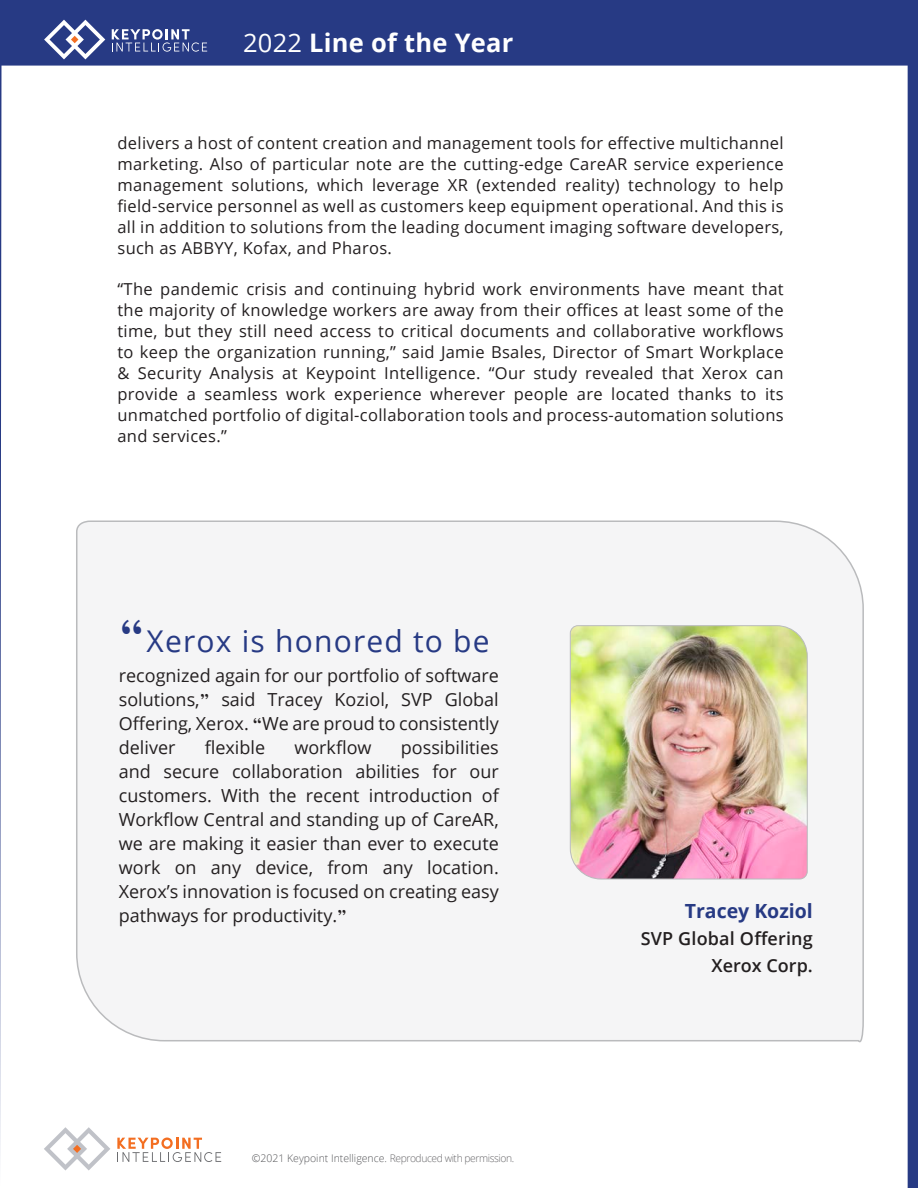
<style>
.page{position:relative;width:918px;height:1188px;background:#273a84}
.page>*{position:absolute;margin:0;border:0;box-sizing:border-box;transform-origin:0 0}
.t1{font:30px "Open Sans";letter-spacing:.04em;color:#273a84}
.t2{font:700 25.5px "Open Sans";letter-spacing:.01em;color:#fff}
.t3{font:700 19.5px "Open Sans";color:#273a84}
.t4{font:18px/24px "Open Sans";color:#231f20;text-align:justify}
.t5{font:600 18px/27px "Open Sans";letter-spacing:.01em;color:#231f20;text-align:right}
.t6{font:16.5px/21px "Open Sans";letter-spacing:.02em;color:#231f20;text-align:justify}
.t7{font:300 10.5px "Open Sans";letter-spacing:-.02em;color:#555659}
.s1{font-weight:400}
.s2{font-family:"Copperplate Gothic";font-weight:700;font-size:48px}
.s3{font-family:"Copperplate Gothic";font-weight:700}
.s4{color:#68676a}
</style>
<div class="page">
<div style="left:0;top:66px;width:908px;height:1122px;background:#fff"></div>
<svg style="left:44px;top:20px;width:61px;height:39px"></svg>
<svg style="left:112px;top:29px;width:95px;height:23px"></svg>
<svg style="left:44px;top:1127px;width:66px;height:44px;background:#ecebec"></svg>
<svg style="left:117px;top:1138px;width:104px;height:24px;background:#efdace"></svg>
<div style="left:75px;top:520px;width:790px;height:525px;background:#f5f5f6"></div>
<img style="left:569px;top:625px;width:239px;height:255px">
<h2 class="t2" style="left:243px;top:24px;width:272px"><span class="s1">2022</span> Line of the Year</h2>
<p class="t6" style="left:117px;top:132px;width:668px">delivers a host of content creation and management tools for effective multichannel marketing. Also of particular note are the cutting-edge CareAR service experience management solutions, which leverage XR (extended reality) technology to help field-service personnel as well as customers keep equipment operational. And this is all in addition to solutions from the leading document imaging software developers, such as ABBYY, Kofax, and Pharos.</p>
<p class="t6" style="left:117px;top:278px;width:668px">“The pandemic crisis and continuing hybrid work environments have meant that the majority of knowledge workers are away from their offices at least some of the time, but they still need access to critical documents and collaborative workflows to keep the organization running,” said Jamie Bsales, Director of Smart Workplace &amp; Security Analysis at Keypoint Intelligence. “Our study revealed that Xerox can provide a seamless work experience wherever people are located thanks to its unmatched portfolio of digital-collaboration tools and process-automation solutions and services.”</p>
<h1 class="t1" style="left:119px;top:620px;width:372px"><span class="s2">“</span>Xerox is honored to be</h1>
<p class="t4" style="left:119px;top:663px;width:382px">recognized again for our portfolio of software solutions,<span class="s3">”</span> said Tracey Koziol, SVP Global Offering, Xerox. <span class="s3">“</span>We are proud to consistently deliver</p>
<p class="t4" style="left:205px;top:735px;width:62px">flexible</p>
<p class="t4" style="left:294px;top:735px;width:79px">workflow</p>
<p class="t4" style="left:119px;top:735px;width:382px;text-indent:282px">possibilities and secure collaboration abilities for our customers. With the recent introduction of Workflow Central and standing up of CareAR, we are making it easier than ever to execute work on any device, from any location.<br>Xerox’s innovation is focused on creating easy pathways for productivity.<span class="s3">”</span></p>
<p class="t7" style="left:252px;top:1151px;width:264px">©2021 Keypoint Intelligence. <span class="s4">Reproduced with permission.</span></p>
<p class="t3" style="left:685px;top:898px;width:130px">Tracey Koziol</p>
<p class="t5" style="left:641px;top:925px;width:174px">SVP Global Offering<br>Xerox Corp.</p>
</div>
